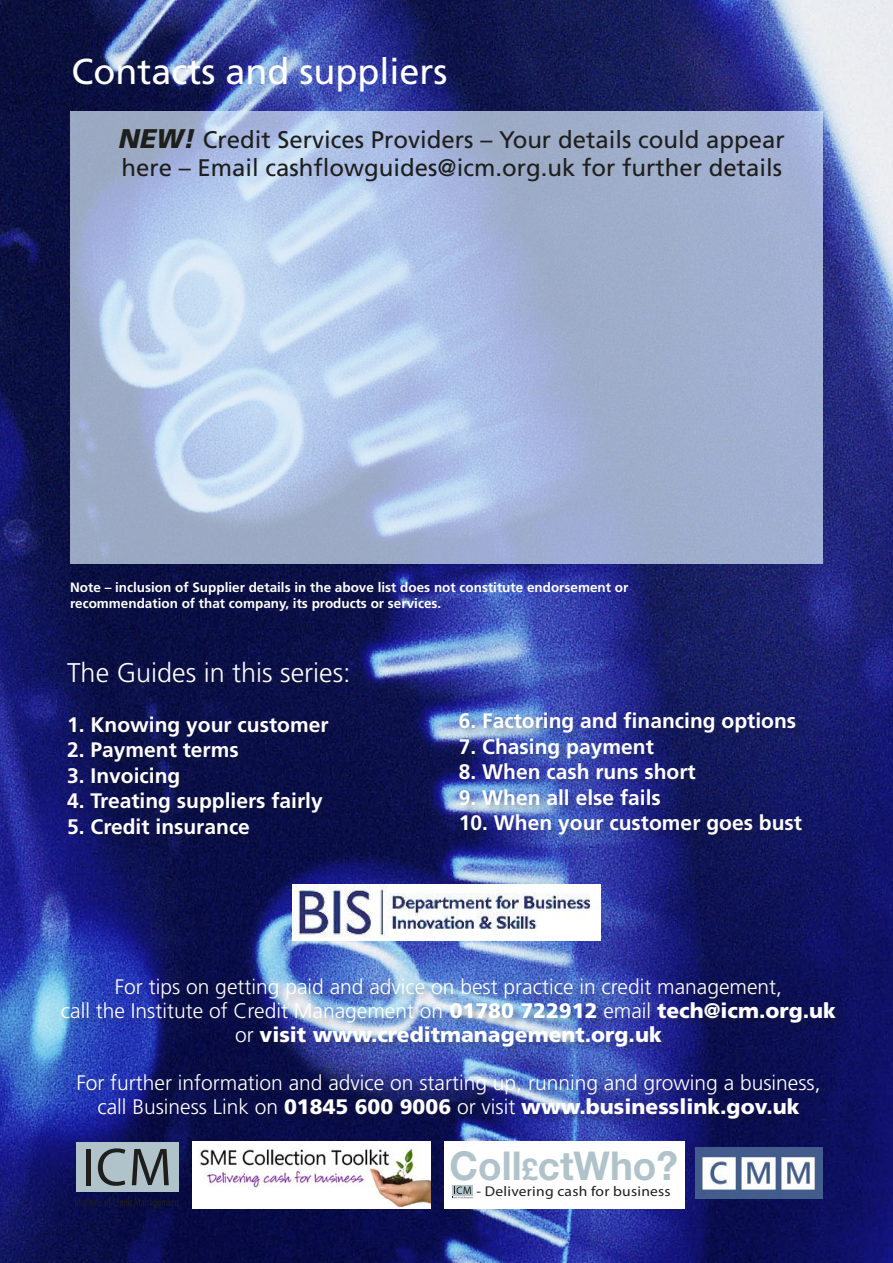
<style>
.page{position:relative;width:893px;height:1263px;background:#fff}
.page>*{position:absolute;margin:0;border:0;box-sizing:border-box;transform-origin:0 0}
.t1{font:700 39.75px "Helvetica Neue";color:#b1c3ca}
.t2{font:36px "Frutiger";color:#fff}
.t3{font:300 27px "Frutiger";color:#fff}
.t4{font:24px/28.8px "Frutiger";color:#1e1e1c}
.t5{font:300 21px/24px "Frutiger";color:#fff;text-align:center}
.t6{font:700 21px "Frutiger";color:#fff}
.t7{font:14.1px "Myriad Pro";letter-spacing:.015em;color:#1e1e1c;scale:1.1 1}
.t8{font:700 13.5px/16.5px "Frutiger";color:#fff}
.s1{font-weight:900;font-style:italic;font-size:27px}
.s2{font-weight:900}
.s3{font-size:29.7px}
</style>
<div class="page">
<img style="left:0;top:0;width:893px;height:1263px">
<svg style="left:70px;top:111px;width:753px;height:452px;background:#aabada"></svg>
<div style="left:67px;top:661px;width:744px;height:183px;background:#1e1e1c;opacity:.25"></div>
<div style="left:61px;top:978px;width:783px;height:150px;background:#1e1e1c;opacity:.25"></div>
<img style="left:293px;top:885px;width:307px;height:55px">
<img style="left:695px;top:1147px;width:128px;height:51px">
<img style="left:192px;top:1141px;width:238px;height:68px">
<div style="left:444px;top:1141px;width:241px;height:68px;background:#fff"></div>
<div style="left:452px;top:1185px;width:21px;height:10px;background:#b1c3ca"></div>
<svg style="left:452px;top:1186px;width:21px;height:12px"></svg>
<div style="left:76px;top:1142px;width:103px;height:50px;background:#b1c3ca"></div>
<div style="left:86px;top:1149px;width:5px;height:36px;background:#1e1e1c"></div>
<svg style="left:98px;top:1148px;width:27px;height:38px"></svg>
<svg style="left:132px;top:1149px;width:37px;height:36px"></svg>
<svg style="left:75px;top:1198px;width:104px;height:10px"></svg>
<p class="t2" style="left:71px;top:50px;width:378px">Contacts and suppliers</p>
<p class="t4" style="left:119px;top:125px;width:667px"><span class="s1">NEW!</span> Credit Services Providers – Your details could appear here – Email cashflowguides@icm.org.uk for further details</p>
<p class="t8" style="left:70px;top:579px;width:560px">Note – inclusion of Supplier details in the above list does not constitute endorsement or recommendation of that company, its products or services.</p>
<p class="t3" style="left:67px;top:657px;width:285px">The Guides in this series:</p>
<p class="t6" style="left:67px;top:712px;width:263px">1. Knowing your customer</p>
<p class="t6" style="left:67px;top:737px;width:173px">2. Payment terms</p>
<p class="t6" style="left:67px;top:763px;width:115px">3. Invoicing</p>
<p class="t6" style="left:67px;top:788px;width:257px">4. Treating suppliers fairly</p>
<p class="t6" style="left:67px;top:814px;width:184px">5. Credit insurance</p>
<p class="t6" style="left:459px;top:709px;width:339px">6. Factoring and financing options</p>
<p class="t6" style="left:459px;top:734px;width:196px">7. Chasing payment</p>
<p class="t6" style="left:459px;top:760px;width:238px">8. When cash runs short</p>
<p class="t6" style="left:459px;top:785px;width:203px">9. When all else fails</p>
<p class="t6" style="left:459px;top:811px;width:345px">10. When your customer goes bust</p>
<p class="t5" style="left:61px;top:975px;width:777px">For tips on getting paid and advice on best practice in credit management,<br>call the Institute of Credit Management on <span class="s2">01780 722912</span> email <span class="s2">tech@icm.org.uk </span>or <span class="s2">visit www.creditmanagement.org.uk</span></p>
<p class="t5" style="left:76px;top:1071px;width:746px">For further information and advice on starting up, running and growing a business, call Business Link on <span class="s2">01845 600 9006</span> or visit <span class="s2">www.businesslink.gov.uk</span></p>
<p class="t1" style="left:450px;top:1141px;width:230px">Coll<span class="s3">£</span>ctWho?</p>
<p class="t7" style="left:476px;top:1183px;width:178px">- Delivering cash for business</p>
</div>
